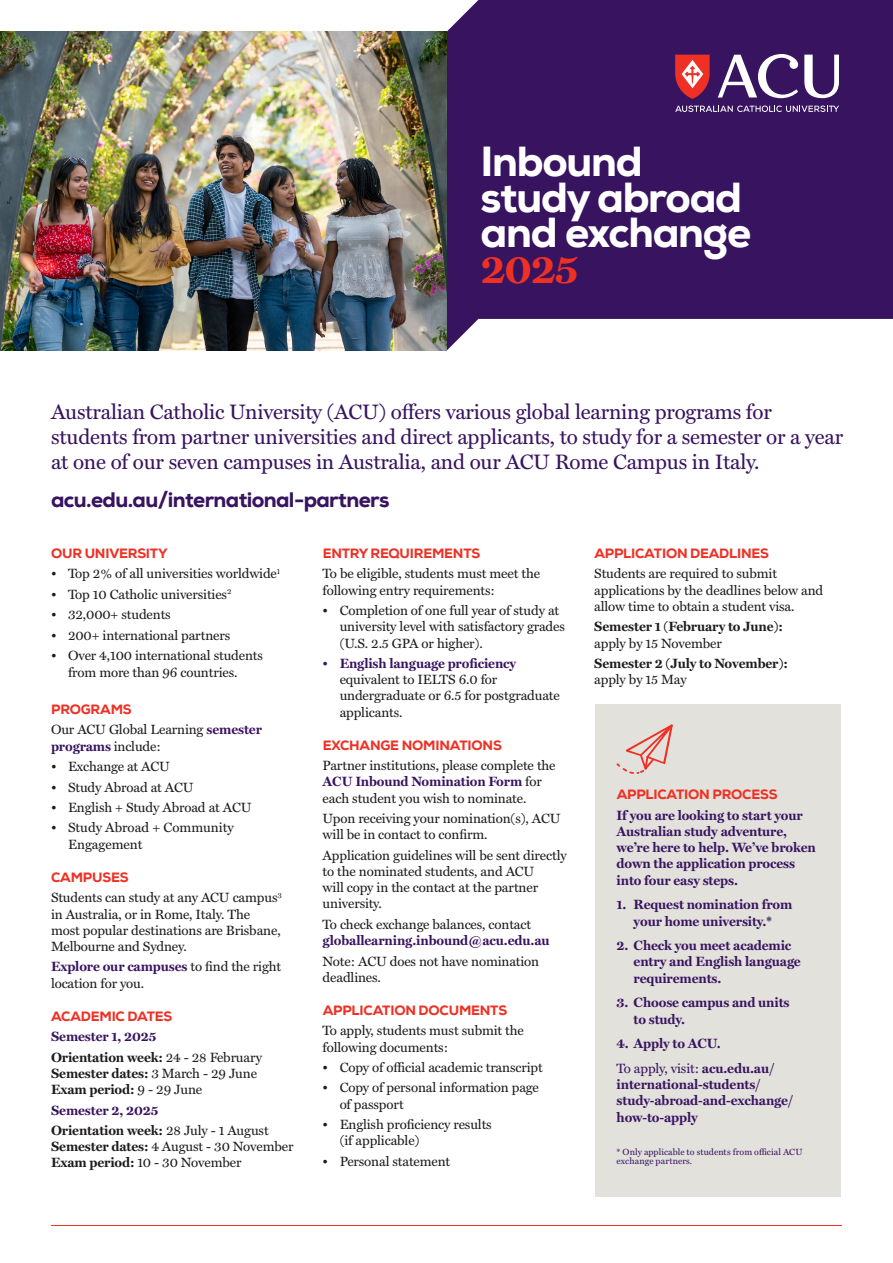
<style>
.page{position:relative;width:893px;height:1263px;background:#fff}
.page>*{position:absolute;margin:0;border:0;box-sizing:border-box;transform-origin:0 0}
.t1{font:800 42px/35.7px "Nexa";letter-spacing:-.03em;color:#fff}
.t2{font:700 42px "Miller Text";color:#ee3124}
.t3{font:21px/25.2px "Miller Text";letter-spacing:-.01em;color:#381460}
.t4{font:800 21px "Nexa";letter-spacing:-.03em;color:#381460}
.t5{font:13.5px/16.2px "Miller Text";letter-spacing:-.01em;color:#1e1b1d}
.t6{font:700 13.5px/16.2px "Miller Text";letter-spacing:-.01em;color:#381460}
.t7{font:700 13.5px/20.4px "Miller Text";letter-spacing:-.01em;color:#1e1b1d}
.t8{font:800 13.5px "Nexa";letter-spacing:-.015em;color:#ee3124}
.t9{font:9px/9px "Miller Text";letter-spacing:.01em;color:#381460}
.s1{font-weight:700;color:#381460}
.s2{color:#381460}
.s3{font-weight:400}
.s4{font-weight:700}
</style>
<div class="page">
<svg style="left:446px;top:0;width:447px;height:351px;background:#4b2a6f"></svg>
<img style="left:0;top:32px;width:446px;height:319px">
<div style="left:595px;top:704px;width:245px;height:492px;background:#e3e1dc"></div>
<svg style="left:616px;top:724px;width:57px;height:50px"></svg>
<hr style="left:51px;top:1225px;width:791px;height:1px;background:#ee3124">
<svg style="left:675px;top:55px;width:35px;height:44px;background:#d04b50"></svg>
<svg style="left:675px;top:106px;width:164px;height:6px"></svg>
<svg style="left:804px;top:55px;width:35px;height:43px"></svg>
<svg style="left:718px;top:54px;width:80px;height:44px"></svg>
<h1 class="t1" style="left:480px;top:144px;width:272px">Inbound study abroad and exchange</h1>
<h1 class="t2" style="left:480px;top:236px;width:100px">2025</h1>
<p class="t3" style="left:51px;top:397px;width:794px">Australian Catholic University (ACU) offers various global learning programs for students from partner universities and direct applicants, to study for a semester or a year at one of our seven campuses in Australia, and our ACU Rome Campus in Italy.</p>
<h2 class="t4" style="left:51px;top:486px;width:340px">acu.edu.au/international-partners</h2>
<p class="t8" style="left:51px;top:545px;width:118px">OUR UNIVERSITY</p>
<p class="t5" style="left:51px;top:565px;width:231px">• Top 2% of all universities worldwide<sup>1</sup></p>
<p class="t5" style="left:51px;top:585px;width:182px">• Top 10 Catholic universities<sup>2</sup></p>
<p class="t5" style="left:51px;top:606px;width:121px">• 32,000+ students</p>
<p class="t5" style="left:51px;top:626px;width:181px">• 200+ international partners</p>
<p class="t5" style="left:68px;top:647px;width:196px;text-indent:-17px">• Over 4,100 international students from more than 96 countries.</p>
<p class="t8" style="left:51px;top:701px;width:82px">PROGRAMS</p>
<p class="t5" style="left:51px;top:721px;width:212px">Our ACU Global Learning <span class="s1">semester programs</span> include:</p>
<p class="t5" style="left:51px;top:757px;width:120px">• Exchange at ACU</p>
<p class="t5" style="left:51px;top:778px;width:144px">• Study Abroad at ACU</p>
<p class="t5" style="left:51px;top:798px;width:202px">• English + Study Abroad at ACU</p>
<p class="t5" style="left:68px;top:819px;width:167px;text-indent:-17px">• Study Abroad + Community<br>Engagement</p>
<p class="t8" style="left:51px;top:868px;width:79px">CAMPUSES</p>
<p class="t5" style="left:51px;top:889px;width:232px">Students can study at any ACU campus<sup>3 </sup>in Australia, or in Rome, Italy. The most popular destinations are Brisbane, Melbourne and Sydney.</p>
<p class="t5" style="left:51px;top:958px;width:232px"><span class="s1">Explore our campuses</span> to find the right location for you.</p>
<p class="t8" style="left:51px;top:1007px;width:123px">ACADEMIC DATES</p>
<p class="t7" style="left:51px;top:1026px;width:213px"><span class="s2">Semester 1, 2025<br></span>Orientation week: <span class="s3">24 - 28 February</span></p>
<p class="t7" style="left:51px;top:1064px;width:207px;line-height:16.2px">Semester dates: <span class="s3">3 March - 29 June<br></span>Exam period: <span class="s3">9 - 29 June</span></p>
<p class="t7" style="left:51px;top:1099px;width:219px"><span class="s2">Semester 2, 2025<br></span>Orientation week: <span class="s3">28 July - 1 August</span></p>
<p class="t5" style="left:51px;top:1137px;width:244px"><span class="s4">Semester dates:</span> 4 August - 30 November<br><span class="s4">Exam period:</span> 10 - 30 November</p>
<p class="t8" style="left:323px;top:545px;width:159px">ENTRY REQUIREMENTS</p>
<p class="t5" style="left:323px;top:565px;width:219px">To be eligible, students must meet the following entry requirements:</p>
<p class="t5" style="left:340px;top:601px;width:227px;text-indent:-17px">• Completion of one full year of study at university level with satisfactory grades (U.S. 2.5 GPA or higher).</p>
<p class="t5" style="left:340px;top:654px;width:222px;text-indent:-17px"><span class="s2">•</span> <span class="s1">English language proficiency </span>equivalent to IELTS 6.0 for undergraduate or 6.5 for postgraduate applicants.</p>
<p class="t8" style="left:323px;top:736px;width:181px">EXCHANGE NOMINATIONS</p>
<p class="t5" style="left:323px;top:757px;width:234px">Partner institutions, please complete the<br><span class="s1">ACU Inbound Nomination Form</span> for each student you wish to nominate.</p>
<p class="t5" style="left:323px;top:809px;width:239px">Upon receiving your nomination(s), ACU will be in contact to confirm.</p>
<p class="t5" style="left:323px;top:846px;width:246px">Application guidelines will be sent directly to the nominated students, and ACU<br>will copy in the contact at the partner university.</p>
<p class="t5" style="left:323px;top:915px;width:210px">To check exchange balances, contact</p>
<p class="t6" style="left:323px;top:932px;width:229px">globallearning.inbound@acu.edu.au</p>
<p class="t5" style="left:323px;top:952px;width:218px">Note: ACU does not have nomination deadlines.</p>
<p class="t8" style="left:323px;top:1002px;width:186px">APPLICATION DOCUMENTS</p>
<p class="t5" style="left:323px;top:1022px;width:203px">To apply, students must submit the following documents:</p>
<p class="t5" style="left:323px;top:1058px;width:222px">• Copy of official academic transcript</p>
<p class="t5" style="left:340px;top:1079px;width:201px;text-indent:-17px">• Copy of personal information page of passport</p>
<p class="t5" style="left:340px;top:1115px;width:154px;text-indent:-17px">• English proficiency results (if applicable)</p>
<p class="t5" style="left:323px;top:1152px;width:129px">• Personal statement</p>
<p class="t8" style="left:594px;top:545px;width:176px">APPLICATION DEADLINES</p>
<p class="t5" style="left:594px;top:565px;width:230px">Students are required to submit applications by the deadlines below and allow time to obtain a student visa.</p>
<p class="t7" style="left:594px;top:616px;width:190px">Semester 1 (February to June):</p>
<p class="t5" style="left:594px;top:634px;width:129px">apply by 15 November</p>
<p class="t7" style="left:594px;top:652px;width:195px">Semester 2 (July to November):</p>
<p class="t5" style="left:594px;top:670px;width:94px">apply by 15 May</p>
<p class="t8" style="left:617px;top:786px;width:162px">APPLICATION PROCESS</p>
<p class="t6" style="left:617px;top:806px;width:201px">If you are looking to start your<br>Australian study adventure, we’re here to help. We’ve broken down the application process into four easy steps.</p>
<p class="t6" style="left:617px;top:896px;width:177px;text-align:center">1. Request nomination from your home university.*</p>
<p class="t6" style="left:634px;top:937px;width:169px;text-indent:-17px">2. Check you meet academic entry and English language requirements.</p>
<p class="t6" style="left:634px;top:994px;width:157px;text-indent:-17px">3. Choose campus and units to study.</p>
<p class="t6" style="left:617px;top:1030px;width:160px;line-height:24.8px">4. Apply to ACU.<br><span class="s3">To apply, visit:</span> acu.edu.au/</p>
<p class="t6" style="left:617px;top:1076px;width:179px">international-students/ study-abroad-and-exchange/ how-to-apply</p>
<p class="t9" style="left:617px;top:1147px;width:187px">* Only applicable to students from official ACU exchange partners.</p>
</div>
